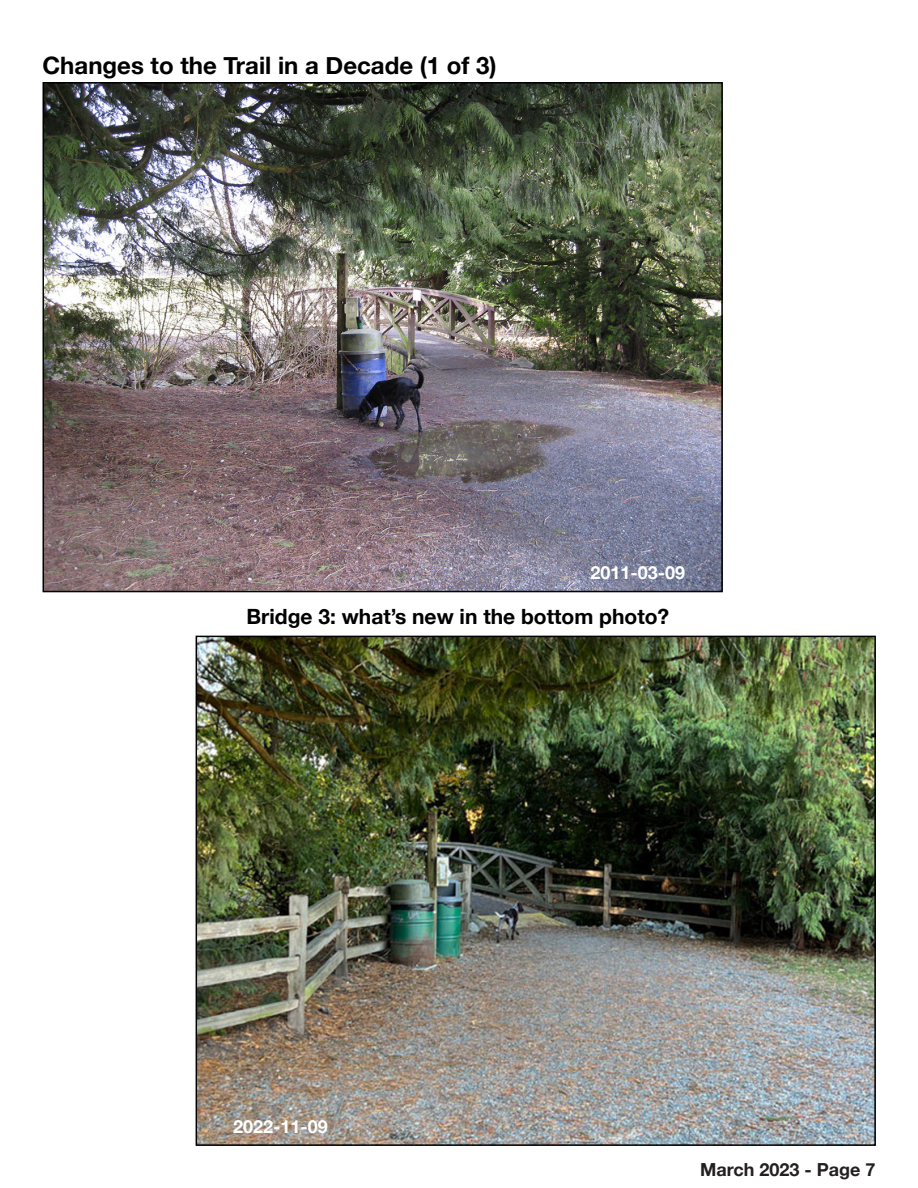
<style>
.page{position:relative;width:918px;height:1188px;background:#fff}
.page>*{position:absolute;margin:0;border:0;box-sizing:border-box;transform-origin:0 0}
.t1{font:700 24px "Helvetica Neue";color:#000}
.t2{font:700 21px "Helvetica Neue";color:#000}
.t3{font:700 18px "Helvetica Neue";color:#fff}
.t4{font:700 18px "Helvetica Neue";color:#231f20}
</style>
<div class="page">
<img style="left:199px;top:639px;width:674px;height:504px">
<div style="left:196px;top:636px;width:680px;height:510px;border:2px solid #000"></div>
<img style="left:46px;top:85px;width:674px;height:504px">
<div style="left:43px;top:82px;width:680px;height:510px;border:2px solid #000"></div>
<p class="t1" style="left:43px;top:46px;width:456px">Changes to the Trail in a Decade (1 of 3)</p>
<p class="t3" style="left:590px;top:559px;width:96px">2011-03-09</p>
<p class="t2" style="left:247px;top:600px;width:424px">Bridge 3: what’s new in the bottom photo?</p>
<p class="t3" style="left:233px;top:1112px;width:96px">2022-11-09</p>
<p class="t4" style="left:700px;top:1155px;width:177px">March 2023 - Page 7</p>
</div>
